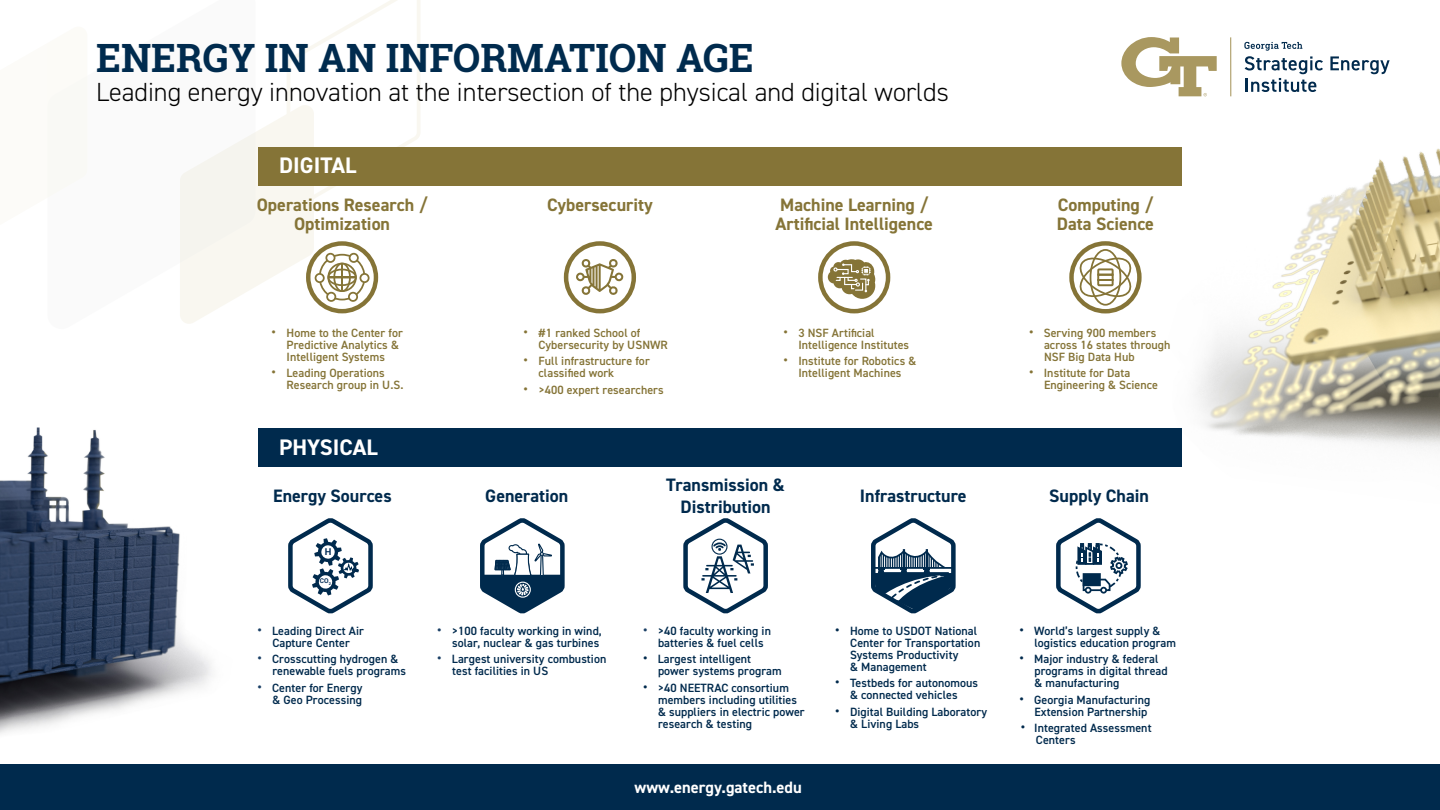
<style>
.page{position:relative;width:1440px;height:810px;background:#fff}
.page>*{position:absolute;margin:0;border:0;box-sizing:border-box;transform-origin:0 0}
.t1{font:700 39px "Roboto Slab";color:#002b4e}
.t2{font:300 26.25px "DIN2014";color:#000}
.t3{font:700 22.5px "DIN2014";color:#fff}
.t4{font:700 18px/18.8px "DIN2014";color:#857437}
.t5{font:700 18px/21.6px "DIN2014";color:#002a4d;text-align:center}
.t6{font:700 16.5px "DIN2014";color:#fff}
.t7{font:600 12px/12px "DIN2014";letter-spacing:.005em;color:#002a4d}
.t8{font:600 12px/12px "DIN2014";letter-spacing:.005em;color:#857437}
.t9{font:700 9.38px "Roboto";color:#012b55}
.t10{font:700 6.6px "Roboto";color:#012b55}
.s1{font-size:15px}
.s2{font-size:15px;color:rgb(1 43 85/.9)}
.s3{font-size:15px;color:#1b4066}
</style>
<div class="page">
<img style="left:0;top:428px;width:212px;height:306px">
<img style="left:1059px;top:148px;width:381px;height:302px">
<svg style="left:1072px;top:243px;width:67px;height:68px"></svg>
<div style="left:1069px;top:241px;width:73px;height:72px;border:4px solid #857437;border-radius:50%"></div>
<div style="left:1090px;top:249px;width:31px;height:57px;border:2px solid #857437;border-radius:50%"></div>
<svg style="left:1075px;top:254px;width:61px;height:47px"></svg>
<svg style="left:820px;top:243px;width:68px;height:68px"></svg>
<div style="left:818px;top:241px;width:72px;height:72px;border:4px solid #857437;border-radius:50%"></div>
<svg style="left:828px;top:259px;width:47px;height:40px"></svg>
<svg style="left:180px;top:0;width:241px;height:324px"></svg>
<div style="left:319px;top:254px;width:46px;height:46px;border:2px solid #857437;border-radius:50%"></div>
<div style="left:327px;top:293px;width:8px;height:8px;background:#fff;border-radius:50%"></div>
<div style="left:326px;top:292px;width:10px;height:10px;border:2px solid #857437;border-radius:50%"></div>
<div style="left:349px;top:293px;width:8px;height:8px;background:#fff;border-radius:50%"></div>
<div style="left:348px;top:292px;width:10px;height:10px;border:2px solid #857437;border-radius:50%"></div>
<div style="left:350px;top:254px;width:8px;height:8px;background:#fff;border-radius:50%"></div>
<div style="left:349px;top:253px;width:10px;height:10px;border:2px solid #857437;border-radius:50%"></div>
<div style="left:326px;top:254px;width:9px;height:8px;background:#fff;border-radius:50%"></div>
<div style="left:325px;top:253px;width:10px;height:10px;border:2px solid #857437;border-radius:50%"></div>
<div style="left:360px;top:274px;width:9px;height:8px;background:#fff;border-radius:50%"></div>
<div style="left:360px;top:273px;width:10px;height:10px;border:2px solid #857437;border-radius:50%"></div>
<div style="left:316px;top:274px;width:8px;height:8px;background:#fff;border-radius:50%"></div>
<div style="left:315px;top:273px;width:10px;height:10px;border:2px solid #857437;border-radius:50%"></div>
<svg style="left:566px;top:243px;width:68px;height:68px"></svg>
<div style="left:564px;top:241px;width:72px;height:72px;border:4px solid #857437;border-radius:50%"></div>
<div style="left:258px;top:428px;width:924px;height:39px;background:#002a4d"></div>
<div style="left:0;top:765px;width:1440px;height:45px;background:#002a4d"></div>
<div style="left:258px;top:147px;width:924px;height:38px;background:#857437"></div>
<svg style="left:1330px;top:56px;width:60px;height:18px"></svg>
<svg style="left:1244px;top:42px;width:79px;height:50px"></svg>
<hr style="left:1230px;top:37px;width:1px;height:59px;background:#a99860">
<svg style="left:1121px;top:37px;width:96px;height:59px"></svg>
<svg style="left:576px;top:259px;width:48px;height:37px"></svg>
<svg style="left:1056px;top:518px;width:85px;height:96px"></svg>
<svg style="left:871px;top:518px;width:85px;height:96px"></svg>
<svg style="left:480px;top:518px;width:85px;height:96px"></svg>
<svg style="left:288px;top:518px;width:85px;height:96px"></svg>
<svg style="left:683px;top:518px;width:85px;height:96px"></svg>
<h1 class="t1" style="left:96px;top:31px;width:659px">ENERGY IN AN INFORMATION AGE</h1>
<h2 class="t2" style="left:96px;top:76px;width:854px">Leading energy innovation at the intersection of the physical and digital worlds</h2>
<h3 class="t3" style="left:279px;top:150px;width:79px">DIGITAL</h3>
<h3 class="t4" style="left:257px;top:195px;width:172px;text-align:center">Operations Research /<br>Optimization</h3>
<h3 class="t4" style="left:547px;top:195px;width:107px">Cybersecurity</h3>
<h3 class="t4" style="left:775px;top:195px;width:159px">Machine Learning /<br>Artificial Intelligence</h3>
<h3 class="t4" style="left:1057px;top:195px;width:99px">Computing /<br>Data Science</h3>
<p class="t8" style="left:287px;top:326px;width:118px;text-indent:-15px"><span class="s1">•</span> Home to the Center for<br>Predictive Analytics &amp;<br>Intelligent Systems</p>
<p class="t8" style="left:287px;top:367px;width:118px;text-indent:-15px"><span class="s1">•</span> Leading Operations<br>Research group in U.S.</p>
<h3 class="t3" style="left:279px;top:432px;width:100px">PHYSICAL</h3>
<h3 class="t5" style="left:273px;top:484px;width:120px">Energy Sources</h3>
<p class="t9" style="left:325px;top:545px;width:8px">H</p>
<p class="t10" style="left:320px;top:576px;width:12px">CO<sub>2</sub></p>
<p class="t7" style="left:257px;top:624px;width:108px;text-align:center"><span class="s2">•</span> Leading Direct Air<br>Capture Center</p>
<p class="t7" style="left:272px;top:653px;width:135px;text-indent:-15px"><span class="s2">•</span> Crosscutting hydrogen &amp; renewable fuels programs</p>
<p class="t7" style="left:257px;top:681px;width:107px;text-align:right"><span class="s2">•</span> Center for Energy &amp; Geo Processing</p>
<p class="t8" style="left:539px;top:326px;width:131px;text-indent:-15px"><span class="s1">•</span> #1 ranked School of<br>Cybersecurity by USNWR</p>
<p class="t8" style="left:539px;top:355px;width:113px;text-indent:-15px"><span class="s1">•</span> Full infrastructure for classified work</p>
<p class="t8" style="left:524px;top:383px;width:142px"><span class="s1">•</span> &gt;400 expert researchers</p>
<p class="t8" style="left:798px;top:326px;width:112px;text-indent:-15px"><span class="s1">•</span> 3 NSF Artificial<br>Intelligence Institutes</p>
<p class="t8" style="left:783px;top:355px;width:134px;text-align:center"><span class="s1">•</span> Institute for Robotics &amp;<br>Intelligent Machines</p>
<h3 class="t5" style="left:485px;top:485px;width:85px">Generation</h3>
<h3 class="t5" style="left:666px;top:474px;width:120px">Transmission &amp;<br>Distribution</h3>
<h3 class="t5" style="left:860px;top:485px;width:108px">Infrastructure</h3>
<p class="t7" style="left:437px;top:624px;width:166px;text-align:right"><span class="s3">•</span> &gt;100 faculty working in wind, solar, nuclear &amp; gas turbines</p>
<p class="t7" style="left:452px;top:653px;width:156px;text-indent:-15px"><span class="s3">•</span> Largest university combustion test facilities in US</p>
<p class="t7" style="left:658px;top:624px;width:114px;text-indent:-15px"><span class="s3">•</span> &gt;40 faculty working in batteries &amp; fuel cells</p>
<p class="t7" style="left:658px;top:653px;width:125px;text-indent:-15px"><span class="s1">•</span> Largest intelligent power systems program</p>
<p class="t7" style="left:658px;top:681px;width:148px;text-indent:-15px"><span class="s1">•</span> &gt;40 NEETRAC consortium members including utilities &amp; suppliers in electric power research &amp; testing</p>
<h3 class="t6" style="left:634px;top:776px;width:169px">www.energy.gatech.edu</h3>
<p class="t7" style="left:850px;top:624px;width:132px;text-indent:-15px"><span class="s1">•</span> Home to USDOT National<br>Center for Transportation<br>Systems Productivity<br>&amp; Management</p>
<p class="t7" style="left:835px;top:677px;width:144px;text-align:center"><span class="s1">•</span> Testbeds for autonomous &amp; connected vehicles</p>
<p class="t7" style="left:850px;top:705px;width:138px;text-indent:-15px"><span class="s1">•</span> Digital Building Laboratory &amp; Living Labs</p>
<p class="t8" style="left:1044px;top:326px;width:128px;text-indent:-15px"><span class="s1">•</span> Serving 900 members across 16 states through<br>NSF Big Data Hub</p>
<p class="t8" style="left:1044px;top:367px;width:115px;text-indent:-15px"><span class="s1">•</span> Institute for Data<br>Engineering &amp; Science</p>
<h3 class="t5" style="left:1049px;top:485px;width:101px">Supply Chain</h3>
<p class="t7" style="left:1034px;top:624px;width:143px;text-indent:-15px"><span class="s1">•</span> World’s largest supply &amp; logistics education program</p>
<p class="t7" style="left:1034px;top:653px;width:135px;text-indent:-15px"><span class="s1">•</span> Major industry &amp; federal programs in digital thread &amp; manufacturing</p>
<p class="t7" style="left:1019px;top:693px;width:132px;text-align:right"><span class="s1">•</span> Georgia Manufacturing<br>Extension Partnership</p>
<p class="t7" style="left:1036px;top:722px;width:117px;text-indent:-15px"><span class="s1">•</span> Integrated Assessment<br>Centers</p>
</div>
